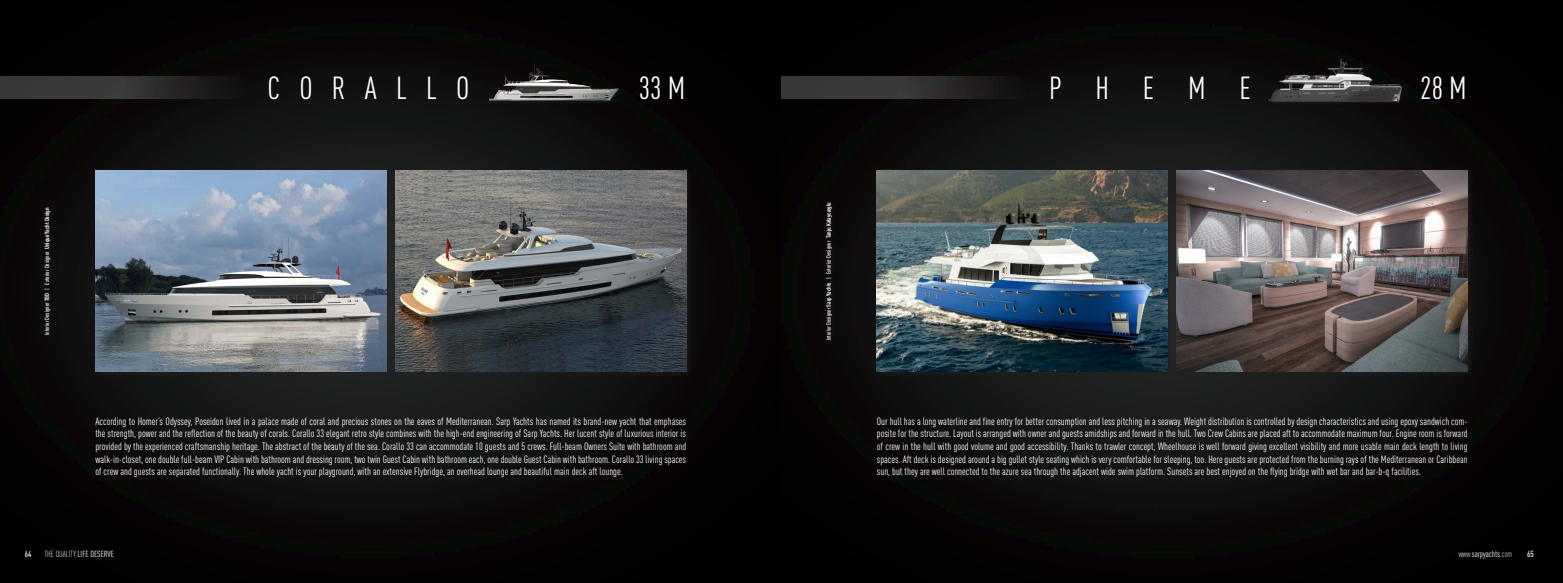
<style>
.page{position:relative;width:1563px;height:583px;background:#fff}
.page>*{position:absolute;margin:0;border:0;box-sizing:border-box;transform-origin:0 0}
.t1{font:condensed 31.5px "DIN Pro";letter-spacing:.61em;color:#fff}
.t2{font:condensed 10.5px/12.6px "DIN Pro";color:#fff;text-align:justify}
.t3{font:condensed 8.75px "DIN Pro";color:#fff}
.t4{font:500 condensed 8.75px "DIN Pro";color:#fff}
.t5{font:500 condensed 6.12px "DIN Pro";color:#fff}
.s1{font-weight:700}
.s2{font-weight:300}
</style>
<div class="page">
<img style="left:0;top:0;width:1563px;height:583px">
<div style="left:873px;top:167px;width:302px;height:212px;background:#231f20;opacity:.75"></div>
<img style="left:877px;top:171px;width:290px;height:201px">
<div style="left:1173px;top:167px;width:301px;height:212px;background:#231f20;opacity:.75"></div>
<img style="left:1176px;top:171px;width:291px;height:201px">
<div style="left:1266px;top:57px;width:139px;height:49px;background:#121010"></div>
<img style="left:1267px;top:54px;width:136px;height:48px">
<div style="left:92px;top:167px;width:301px;height:212px;background:#231f20;opacity:.75"></div>
<img style="left:95px;top:171px;width:291px;height:201px">
<div style="left:392px;top:167px;width:301px;height:212px;background:#231f20;opacity:.75"></div>
<img style="left:395px;top:171px;width:291px;height:201px">
<div style="left:486px;top:62px;width:138px;height:43px;background:#110d0e"></div>
<img style="left:488px;top:54px;width:131px;height:47px">
<svg style="left:0;top:76px;width:247px;height:23px;background:#2e2d2d"></svg>
<div style="left:781px;top:76px;width:247px;height:23px;background:linear-gradient(to right,#444343,#1a1716)"></div>
<div style="left:41px;top:204px;width:16px;height:138px;background:#0f0c0c"></div>
<div style="left:823px;top:199px;width:15px;height:148px;background:#0e0a0a"></div>
<p class="t1" style="left:267px;top:65px;width:203px">CORALLO</p>
<p class="t1" style="left:639px;top:65px;width:48px">33 M</p>
<p class="t1" style="left:1049px;top:65px;width:203px">PHEME</p>
<p class="t1" style="left:1420px;top:65px;width:48px">28 M</p>
<p class="t5" style="left:43px;top:335px;width:129px;rotate:-90deg">Interior Designer <span class="s1">TBD</span> | Exterior Designer <span class="s1">Unique Yacht Design</span></p>
<p class="t5" style="left:824px;top:340px;width:140px;rotate:-90deg">Interior Designer <span class="s1">Sarp Yachts</span> | Exterior Designer <span class="s1">Tanju Kalaycıoglu</span></p>
<p class="t2" style="left:95px;top:414px;width:592px">According to Homer’s Odyssey, Poseidon lived in a palace made of coral and precious stones on the eaves of Mediterranean. Sarp Yachts has named its brand-new yacht that emphases the strength, power and the reflection of the beauty of corals. Corallo 33 elegant retro style combines with the high-end engineering of Sarp Yachts. Her lucent style of luxurious interior is provided by the experienced craftsmanship heritage. The abstract of the beauty of the sea. Corallo 33 can accommodate 10 guests and 5 crews. Full-beam Owners Suite with bathroom and walk-in-closet, one double full-beam VIP Cabin with bathroom and dressing room, two twin Guest Cabin with bathroom each, one double Guest Cabin with bathroom. Corallo 33 living spaces of crew and guests are separated functionally. The whole yacht is your playground, with an extensive Flybridge, an overhead lounge and beautiful main deck aft lounge.</p>
<p class="t2" style="left:877px;top:414px;width:592px">Our hull has a long waterline and fine entry for better consumption and less pitching in a seaway. Weight distribution is controlled by design characteristics and using epoxy sandwich com&shy;posite for the structure. Layout is arranged with owner and guests amidships and forward in the hull. Two Crew Cabins are placed aft to accommodate maximum four. Engine room is forward of crew in the hull with good volume and good accessibility. Thanks to trawler concept, Wheelhouse is well forward giving excellent visibility and more usable main deck length to living spaces. Aft deck is designed around a big gullet style seating which is very comfortable for sleeping, too. Here guests are protected from the burning rays of the Mediterranean or Caribbean sun, but they are well connected to the azure sea through the adjacent wide swim platform. Sunsets are best enjoyed on the flying bridge with wet bar and bar-b-q facilities.</p>
<p class="t4" style="left:25px;top:547px;width:8px">64</p>
<p class="t3" style="left:44px;top:547px;width:71px"><span class="s2">THE QUALITY</span> LIFE DESERVE</p>
<p class="t3" style="left:1458px;top:547px;width:55px"><span class="s2">www.</span>sarpyachts<span class="s2">.com</span></p>
<p class="t4" style="left:1527px;top:547px;width:8px">65</p>
</div>
